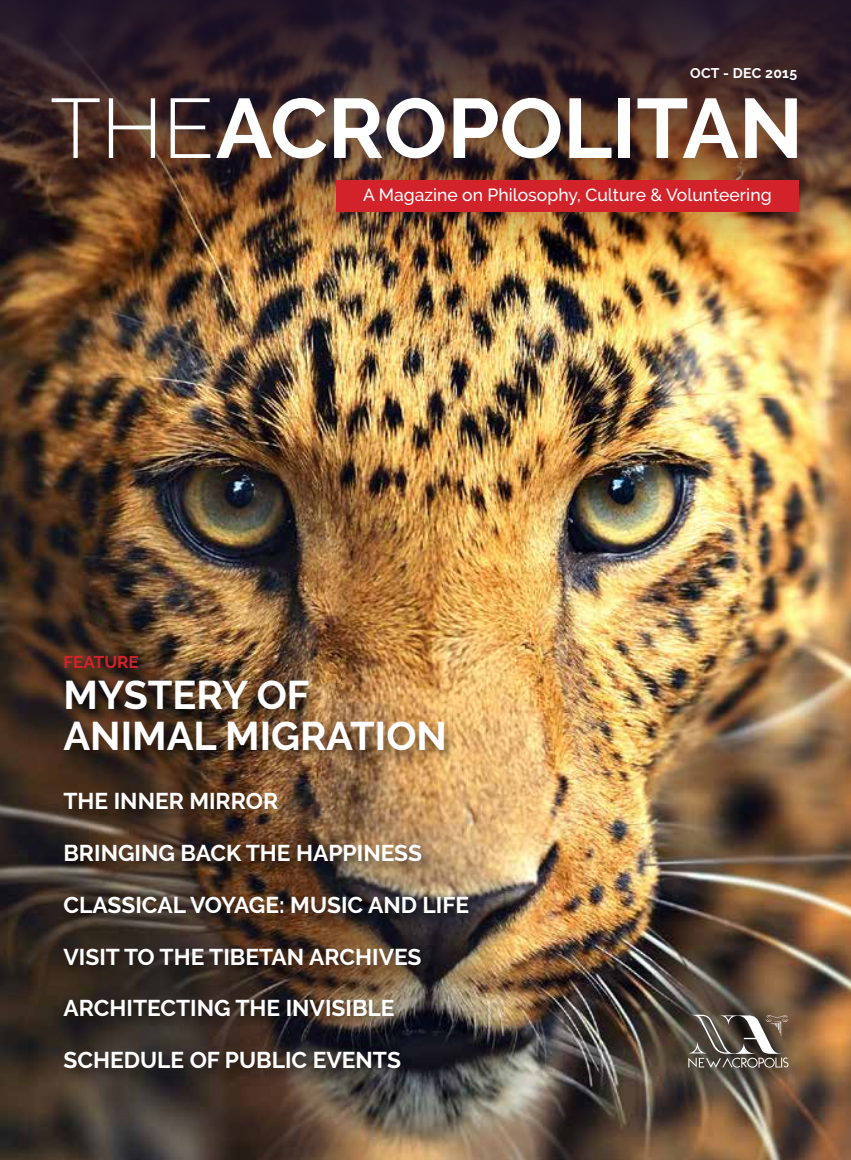
<style>
.page{position:relative;width:851px;height:1160px;background:#fff}
.page>*{position:absolute;margin:0;border:0;box-sizing:border-box;transform-origin:0 0}
.t1{font:700 84px "Raleway";color:#fff}
.t2{font:700 39.9px/40.9px "Raleway";color:#fff}
.t3{font:700 22.75px "Raleway";color:#fff}
.t4{font:500 17.5px "Raleway";color:#fff}
.t5{font:700 17.15px "Raleway";color:#d2232a}
.t6{font:700 14px "Raleway";letter-spacing:.02em;color:#fff}
.s1{font-weight:300}
</style>
<div class="page">
<img style="left:0;top:249px;width:850px;height:910px">
<img style="left:0;top:0;width:850px;height:249px">
<div style="left:336px;top:180px;width:462px;height:32px;background:#d2232a"></div>
<div style="left:58px;top:652px;width:423px;height:431px;background:#000;opacity:.5"></div>
<svg style="left:662px;top:999px;width:118px;height:72px;background:#54493d"></svg>
<div style="left:692px;top:1012px;width:78px;height:58px;background:#000;opacity:.75"></div>
<div style="left:720px;top:1013px;width:76px;height:57px;background:#8e6e49"></div>
<div style="left:770px;top:1020px;width:28px;height:34px;background:#886843"></div>
<div style="left:766px;top:1014px;width:37px;height:20px;background:#75573f"></div>
<div style="left:781px;top:1018px;width:23px;height:20px;background:#000;opacity:.75"></div>
<div style="left:783px;top:1018px;width:19px;height:18px;background:#000;opacity:.75"></div>
<div style="left:783px;top:1015px;width:19px;height:19px;background:#000;opacity:.75"></div>
<div style="left:686px;top:1057px;width:27px;height:26px;background:#000;opacity:.75"></div>
<div style="left:697px;top:1056px;width:23px;height:28px;background:#000;opacity:.75"></div>
<div style="left:731px;top:1056px;width:25px;height:28px;background:#000;opacity:.75"></div>
<div style="left:739px;top:1056px;width:24px;height:28px;background:#000;opacity:.75"></div>
<div style="left:746px;top:1056px;width:28px;height:28px;background:#000;opacity:.75"></div>
<div style="left:763px;top:1056px;width:28px;height:28px;background:#000;opacity:.75"></div>
<div style="left:773px;top:1056px;width:23px;height:28px;background:#000;opacity:.75"></div>
<div style="left:779px;top:1056px;width:20px;height:27px;background:#000;opacity:.75"></div>
<div style="left:782px;top:1056px;width:23px;height:27px;background:#000;opacity:.75"></div>
<div style="left:721px;top:1057px;width:27px;height:26px;background:#000;opacity:.75"></div>
<div style="left:756px;top:1056px;width:24px;height:27px;background:#000;opacity:.75"></div>
<div style="left:705px;top:1057px;width:32px;height:26px;background:#000;opacity:.75"></div>
<svg style="left:687px;top:1014px;width:103px;height:53px;background:#6f665d"></svg>
<p class="t6" style="left:690px;top:65px;width:108px">OCT - DEC 2015</p>
<h1 class="t1" style="left:50px;top:80px;width:754px"><span class="s1">THE</span>ACROPOLITAN</h1>
<p class="t4" style="left:363px;top:184px;width:410px">A Magazine on Philosophy, Culture &amp; Volunteering</p>
<p class="t5" style="left:63px;top:652px;width:77px">FEATURE</p>
<h2 class="t2" style="left:63px;top:674px;width:385px">MYSTERY OF<br>ANIMAL MIGRATION</h2>
<p class="t3" style="left:63px;top:788px;width:216px">THE INNER MIRROR</p>
<p class="t3" style="left:63px;top:840px;width:360px">BRINGING BACK THE HAPPINESS</p>
<p class="t3" style="left:63px;top:891px;width:407px">CLASSICAL VOYAGE: MUSIC AND LIFE</p>
<p class="t3" style="left:63px;top:943px;width:359px">VISIT TO THE TIBETAN ARCHIVES</p>
<p class="t3" style="left:63px;top:995px;width:332px">ARCHITECTING THE INVISIBLE</p>
<p class="t3" style="left:63px;top:1046px;width:339px">SCHEDULE OF PUBLIC EVENTS</p>
</div>
